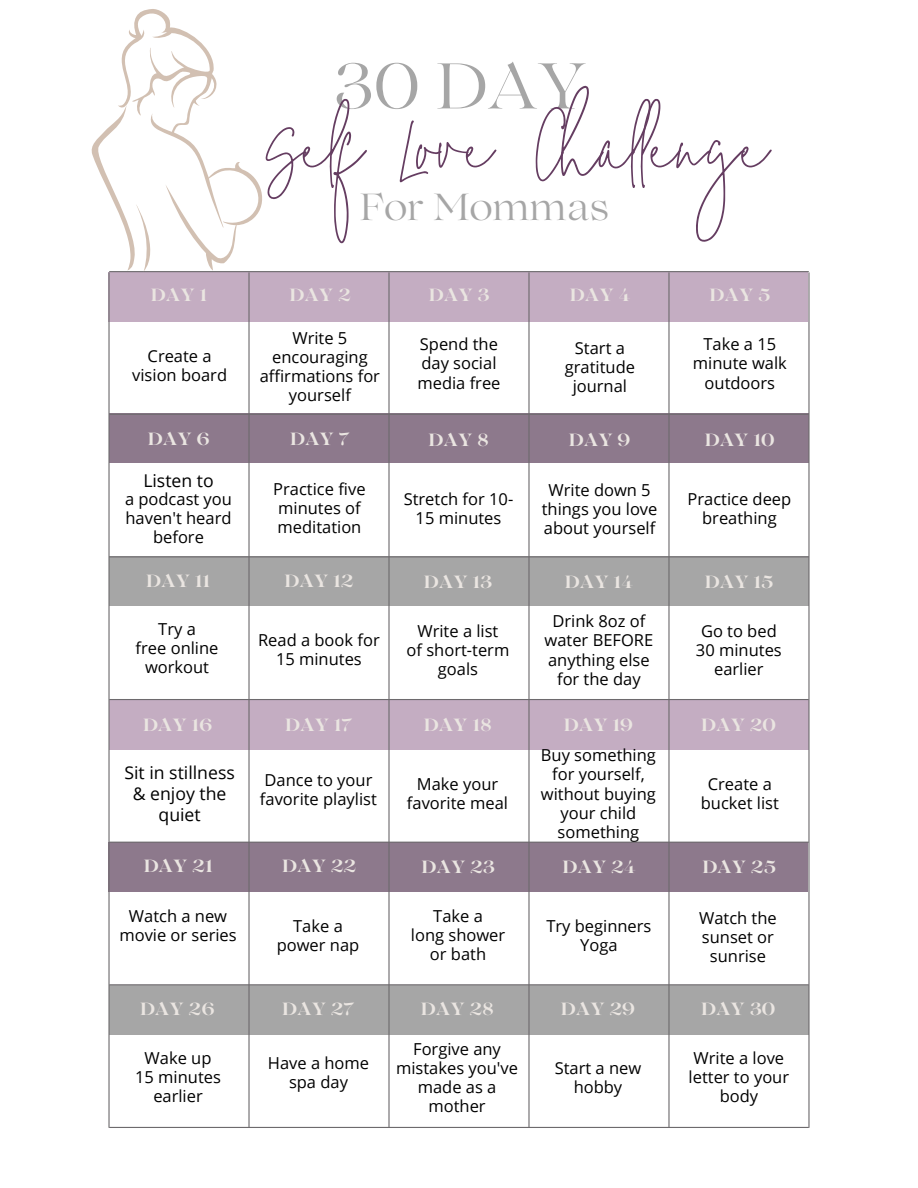
<style>
.page{position:relative;width:918px;height:1188px;background:#fff}
.page>*{position:absolute;margin:0;border:0;box-sizing:border-box;transform-origin:0 0}
.t1{font:90.3px "The Styled Edit St Lig";letter-spacing:-.01em;color:#653d61}
.t2{font:64.2px "Lovelace";color:#a6a6a6}
.t3{font:37.5px "Lovelace";color:#a6a6a6}
.t4{font:700 17.7px "Lovelace";color:#eae5e1}
.t5{font:17.7px/21px "Open Sans";color:#000;text-align:center}
.t6{font:16.5px/19.2px "Open Sans";color:#000;text-align:center}
</style>
<div class="page">
<div style="left:108px;top:272px;width:700px;height:50px;background:#c4adc2"></div>
<div style="left:109px;top:556px;width:700px;height:50px;background:#a6a6a6"></div>
<div style="left:110px;top:700px;width:699px;height:50px;background:#c4adc2"></div>
<div style="left:108px;top:843px;width:700px;height:49px;background:#8d798c"></div>
<div style="left:109px;top:985px;width:700px;height:50px;background:#a6a6a6"></div>
<div style="left:110px;top:414px;width:699px;height:49px;background:#8d798c"></div>
<hr style="left:808px;top:273px;width:2px;height:854px;background:#6d6a6d">
<hr style="left:110px;top:271px;width:698px;height:1px;background:#6d6a6d">
<hr style="left:108px;top:273px;width:2px;height:854px;background:#6d6a6d">
<hr style="left:110px;top:1127px;width:698px;height:1px;background:#6d6a6d">
<hr style="left:110px;top:414px;width:698px;height:1px;background:#6d6a6d">
<hr style="left:110px;top:556px;width:698px;height:1px;background:#6d6a6d">
<hr style="left:110px;top:699px;width:698px;height:1px;background:#6d6a6d">
<hr style="left:110px;top:842px;width:698px;height:1px;background:#6d6a6d">
<hr style="left:110px;top:984px;width:698px;height:1px;background:#6d6a6d">
<hr style="left:248px;top:273px;width:2px;height:854px;background:#6d6a6d">
<hr style="left:388px;top:273px;width:2px;height:854px;background:#6d6a6d">
<hr style="left:528px;top:273px;width:2px;height:854px;background:#6d6a6d">
<hr style="left:668px;top:273px;width:2px;height:854px;background:#6d6a6d">
<svg style="left:91px;top:9px;width:171px;height:262px"></svg>
<h2 class="t2" style="left:333px;top:37px;width:254px">30 DAY</h2>
<h1 class="t1" style="left:268px;top:78px;width:504px">Self Love Challenge</h1>
<h3 class="t3" style="left:360px;top:179px;width:251px">For Mommas</h3>
<p class="t4" style="left:151px;top:280px;width:58px">DAY 1</p>
<p class="t4" style="left:289px;top:280px;width:63px">DAY 2</p>
<p class="t4" style="left:428px;top:281px;width:63px">DAY 3</p>
<p class="t4" style="left:570px;top:281px;width:62px">DAY 4</p>
<p class="t4" style="left:709px;top:281px;width:63px">DAY 5</p>
<p class="t6" style="left:132px;top:346px;width:96px">Create a vision board</p>
<p class="t6" style="left:260px;top:328px;width:122px">Write 5 encouraging affirmations for yourself</p>
<p class="t6" style="left:417px;top:334px;width:85px;text-align:left">Spend the day social media free</p>
<p class="t6" style="left:565px;top:338px;width:72px">Start a gratitude journal</p>
<p class="t6" style="left:693px;top:334px;width:95px">Take a 15 minute walk outdoors</p>
<p class="t4" style="left:148px;top:425px;width:63px">DAY 6</p>
<p class="t4" style="left:290px;top:425px;width:61px">DAY 7</p>
<p class="t4" style="left:428px;top:426px;width:62px">DAY 8</p>
<p class="t4" style="left:568px;top:426px;width:63px">DAY 9</p>
<p class="t4" style="left:704px;top:426px;width:72px">DAY 10</p>
<p class="t5" style="left:143px;top:469px;width:72px">Listen to</p>
<p class="t6" style="left:125px;top:489px;width:109px">a podcast you haven't heard before</p>
<p class="t6" style="left:273px;top:479px;width:94px;text-align:left">Practice five minutes of meditation</p>
<p class="t6" style="left:404px;top:489px;width:111px">Stretch for 10-<br>15 minutes</p>
<p class="t6" style="left:542px;top:480px;width:117px">Write down 5 things you love about yourself</p>
<p class="t6" style="left:688px;top:489px;width:105px">Practice deep breathing</p>
<p class="t4" style="left:146px;top:567px;width:66px">DAY 11</p>
<p class="t4" style="left:284px;top:567px;width:71px">DAY 12</p>
<p class="t4" style="left:424px;top:568px;width:70px">DAY 13</p>
<p class="t4" style="left:565px;top:568px;width:70px">DAY 14</p>
<p class="t4" style="left:704px;top:568px;width:70px">DAY 15</p>
<p class="t6" style="left:136px;top:619px;width:84px">Try a<br>free online workout</p>
<p class="t6" style="left:258px;top:630px;width:123px">Read a book for<br>15 minutes</p>
<p class="t6" style="left:407px;top:621px;width:104px">Write a list<br>of short-term goals</p>
<p class="t6" style="left:545px;top:611px;width:110px">Drink 8oz of water BEFORE anything else for the day</p>
<p class="t6" style="left:696px;top:621px;width:87px">Go to bed<br>30 minutes earlier</p>
<p class="t4" style="left:143px;top:711px;width:71px">DAY 16</p>
<p class="t4" style="left:285px;top:711px;width:69px">DAY 17</p>
<p class="t4" style="left:423px;top:711px;width:70px">DAY 18</p>
<p class="t4" style="left:564px;top:711px;width:71px">DAY 19</p>
<p class="t4" style="left:701px;top:711px;width:77px">DAY 20</p>
<p class="t5" style="left:124px;top:762px;width:112px">Sit in stillness &amp; enjoy the quiet</p>
<p class="t6" style="left:260px;top:770px;width:119px;text-align:left">Dance to your favorite playlist</p>
<p class="t6" style="left:407px;top:774px;width:103px">Make your favorite meal</p>
<p class="t6" style="left:541px;top:745px;width:117px">Buy something for yourself, without buying your child something</p>
<p class="t6" style="left:701px;top:774px;width:80px">Create a bucket list</p>
<p class="t4" style="left:143px;top:852px;width:71px">DAY 21</p>
<p class="t4" style="left:282px;top:852px;width:76px">DAY 22</p>
<p class="t4" style="left:421px;top:853px;width:75px">DAY 23</p>
<p class="t4" style="left:562px;top:853px;width:75px">DAY 24</p>
<p class="t4" style="left:702px;top:853px;width:75px">DAY 25</p>
<p class="t6" style="left:119px;top:906px;width:119px">Watch a new movie or series</p>
<p class="t6" style="left:277px;top:916px;width:84px">Take a power nap</p>
<p class="t6" style="left:411px;top:906px;width:96px">Take a<br>long shower or bath</p>
<p class="t6" style="left:546px;top:916px;width:107px">Try beginners<br>Yoga</p>
<p class="t6" style="left:699px;top:908px;width:79px">Watch the sunset or sunrise</p>
<p class="t4" style="left:140px;top:995px;width:76px">DAY 26</p>
<p class="t4" style="left:282px;top:995px;width:74px">DAY 27</p>
<p class="t4" style="left:420px;top:995px;width:75px">DAY 28</p>
<p class="t4" style="left:561px;top:995px;width:76px">DAY 29</p>
<p class="t4" style="left:701px;top:995px;width:76px">DAY 30</p>
<p class="t6" style="left:135px;top:1048px;width:87px">Wake up<br>15 minutes earlier</p>
<p class="t6" style="left:268px;top:1053px;width:103px">Have a home spa day</p>
<p class="t6" style="left:396px;top:1039px;width:123px">Forgive any mistakes you've made as a mother</p>
<p class="t6" style="left:555px;top:1058px;width:88px">Start a new hobby</p>
<p class="t6" style="left:689px;top:1048px;width:102px">Write a love letter to your body</p>
</div>
